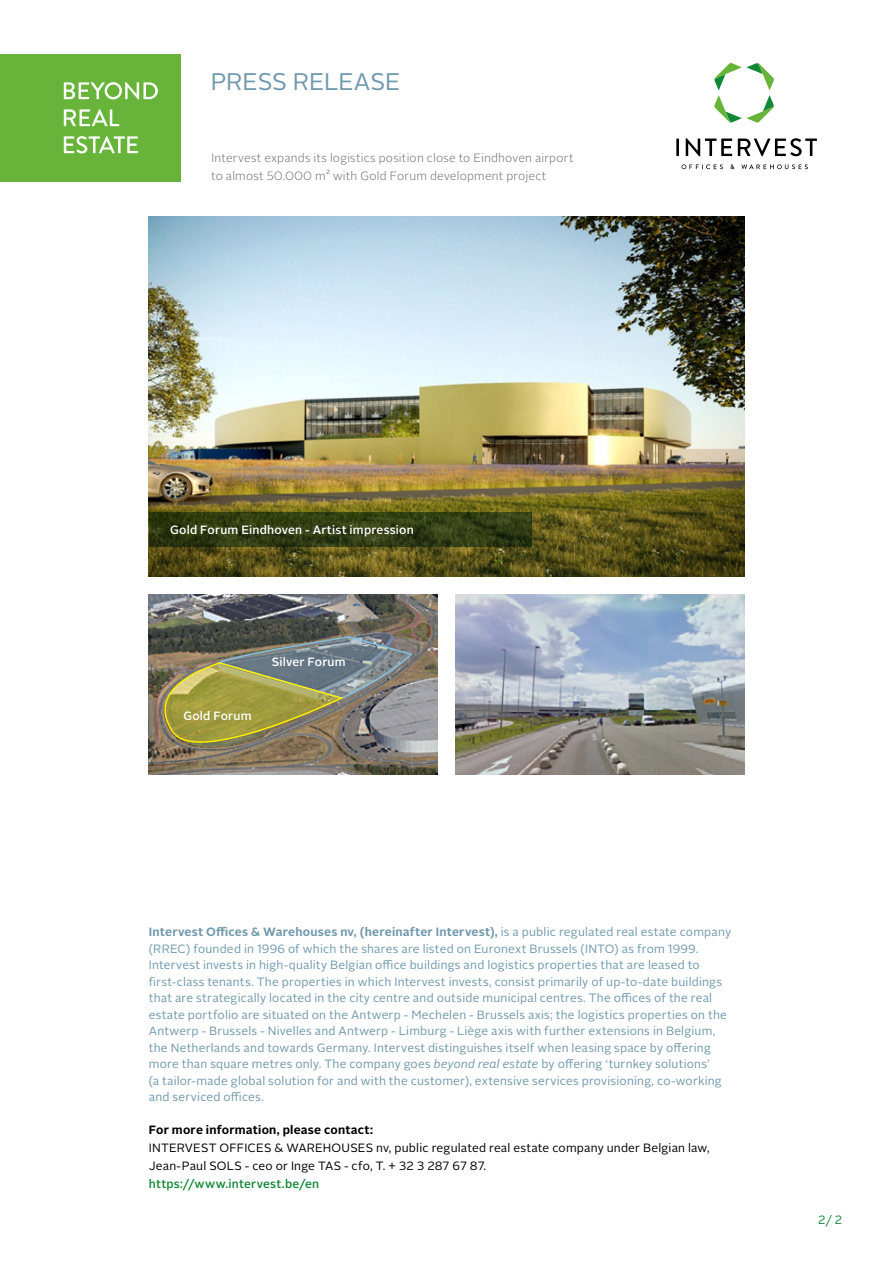
<style>
.page{position:relative;width:893px;height:1263px;background:#fff}
.page>*{position:absolute;margin:0;border:0;box-sizing:border-box;transform-origin:0 0}
.t1{font:24px "Alright Sans";letter-spacing:-.005em;color:#7199ad}
.t2{font:12px/16.5px "Alright Sans";letter-spacing:.015em;color:#7199ad}
.t3{font:12px/18px "Alright Sans";letter-spacing:.015em;color:#000}
.t4{font:300 12px/18px "Alright Sans";letter-spacing:.02em;color:#706f6f}
.t5{font:500 12px "Alright Sans";letter-spacing:.015em;color:#fff}
.t6{font:700 12px "Alright Sans";letter-spacing:.015em;color:#000}
.t7{font:500 12px "Alright Sans";letter-spacing:.015em;color:#128735}
.t8{font:12px "Alright Sans";color:#128735}
.s1{font-weight:700}
.s2{font-style:italic}
</style>
<div class="page">
<div style="left:0;top:54px;width:181px;height:128px;background:#68b43a"></div>
<svg style="left:64px;top:136px;width:74px;height:17px"></svg>
<svg style="left:64px;top:109px;width:55px;height:17px"></svg>
<svg style="left:64px;top:82px;width:94px;height:17px"></svg>
<hr style="left:676px;top:139px;width:3px;height:17px;background:#000">
<svg style="left:686px;top:138px;width:46px;height:18px"></svg>
<svg style="left:738px;top:138px;width:79px;height:18px"></svg>
<svg style="left:681px;top:164px;width:42px;height:5px"></svg>
<svg style="left:730px;top:164px;width:4px;height:5px"></svg>
<svg style="left:741px;top:164px;width:67px;height:5px"></svg>
<svg style="left:714px;top:63px;width:60px;height:60px"></svg>
<img style="left:149px;top:594px;width:289px;height:180px">
<img style="left:455px;top:594px;width:289px;height:180px">
<img style="left:149px;top:216px;width:595px;height:360px">
<svg style="left:149px;top:512px;width:382px;height:34px;background:#313c13"></svg>
<img style="left:148px;top:635px;width:265px;height:133px">
<h1 class="t1" style="left:211px;top:65px;width:191px">PRESS RELEASE</h1>
<p class="t4" style="left:211px;top:149px;width:364px">Intervest expands its logistics position close to Eindhoven airport to almost 50.000 m² with Gold Forum development project</p>
<p class="t5" style="left:170px;top:521px;width:245px">Gold Forum Eindhoven - Artist impression</p>
<p class="t5" style="left:183px;top:708px;width:70px">Gold Forum</p>
<p class="t5" style="left:272px;top:654px;width:76px">Silver Forum</p>
<p class="t2" style="left:149px;top:924px;width:584px"><span class="s1">Intervest Offices &amp; Warehouses nv, (hereinafter Intervest),</span> is a public regulated real estate company (RREC) founded in 1996 of which the shares are listed on Euronext Brussels (INTO) as from 1999.<br>Intervest invests in high-quality Belgian office buildings and logistics properties that are leased to first-class tenants. The properties in which Intervest invests, consist primarily of up-to-date buildings that are strategically located in the city centre and outside municipal centres. The offices of the real estate portfolio are situated on the Antwerp - Mechelen - Brussels axis; the logistics properties on the Antwerp - Brussels - Nivelles and Antwerp - Limburg - Liège axis with further extensions in Belgium, the Netherlands and towards Germany. Intervest distinguishes itself when leasing space by offering more than square metres only. The company goes <span class="s2">beyond real estate</span> by offering ‘turnkey solutions’<br>(a tailor-made global solution for and with the customer), extensive services provisioning, co-working and serviced offices.</p>
<p class="t6" style="left:149px;top:1121px;width:226px">For more information, please contact:</p>
<p class="t3" style="left:149px;top:1139px;width:562px">INTERVEST OFFICES &amp; WAREHOUSES nv, public regulated real estate company under Belgian law,<br>Jean-Paul SOLS - ceo or Inge TAS - cfo, T. + 32 3 287 67 87.</p>
<p class="t7" style="left:149px;top:1176px;width:172px">https://www.intervest.be/en</p>
<p class="t8" style="left:818px;top:1212px;width:25px">2/ 2</p>
</div>
